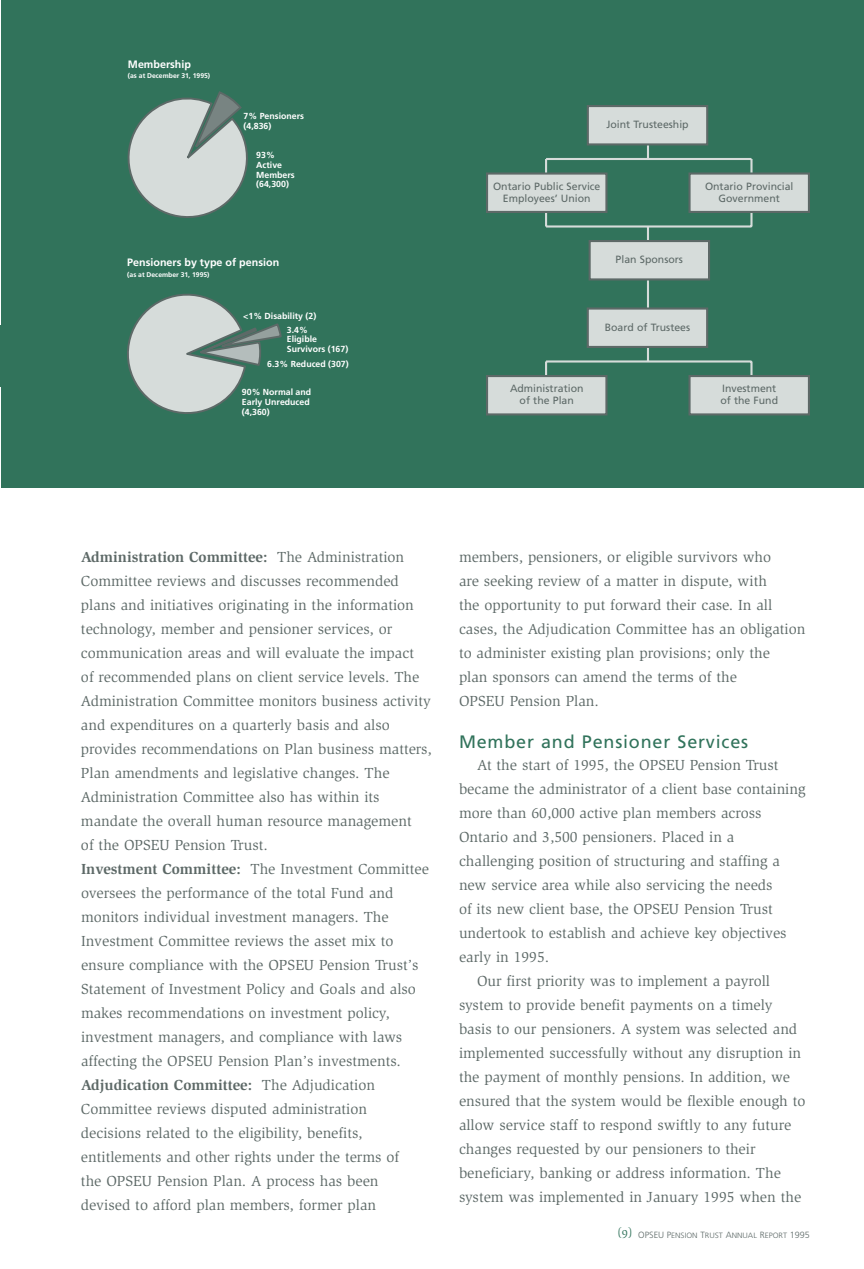
<style>
.page{position:relative;width:864px;height:1269px;background:#fff}
.page>*{position:absolute;margin:0;border:0;box-sizing:border-box;transform-origin:0 0}
.t1{font:18px "Frutiger";letter-spacing:.045em;color:#31735b}
.t2{font:15px/24px "Slimbach";color:#5d6967}
.t3{font:700 10.8px "Frutiger";color:#fff}
.t4{font:10.5px/12px "Frutiger";color:#5d6967;text-align:center}
.t5{font:700 8.7px/9.8px "Frutiger";color:#fff}
.t6{font:300 7.65px "Frutiger";color:#5d6967;scale:1.06 1}
.t7{font:700 6.9px "Frutiger";color:#fff}
.s1{font-weight:700}
.s2{font-family:"Slimbach";font-weight:400;font-size:12px;color:#31735b}
.s3{font-size:9px}
</style>
<div class="page">
<div style="left:1px;top:0;width:863px;height:487px;background:#31735b"></div>
<svg style="left:127px;top:91px;width:121px;height:127px"></svg>
<svg style="left:127px;top:293px;width:155px;height:121px"></svg>
<div style="left:588px;top:106px;width:119px;height:38px;background:#d6dcda"></div>
<div style="left:587px;top:105px;width:121px;height:40px;border:2px solid #5d6967"></div>
<div style="left:487px;top:174px;width:119px;height:38px;background:#d6dcda"></div>
<div style="left:486px;top:173px;width:122px;height:40px;border:2px solid #5d6967"></div>
<div style="left:690px;top:174px;width:119px;height:38px;background:#d6dcda"></div>
<div style="left:689px;top:173px;width:121px;height:40px;border:2px solid #5d6967"></div>
<div style="left:590px;top:241px;width:119px;height:38px;background:#d6dcda"></div>
<div style="left:589px;top:240px;width:121px;height:40px;border:2px solid #5d6967"></div>
<div style="left:588px;top:309px;width:119px;height:38px;background:#d6dcda"></div>
<div style="left:587px;top:308px;width:121px;height:40px;border:2px solid #5d6967"></div>
<div style="left:487px;top:376px;width:119px;height:38px;background:#d6dcda"></div>
<div style="left:486px;top:375px;width:122px;height:40px;border:2px solid #5d6967"></div>
<div style="left:690px;top:376px;width:119px;height:38px;background:#d6dcda"></div>
<div style="left:689px;top:375px;width:121px;height:40px;border:2px solid #5d6967"></div>
<svg style="left:647px;top:146px;width:2px;height:12px"></svg>
<hr style="left:546px;top:158px;width:206px;height:2px;background:#d6dcda">
<svg style="left:545px;top:159px;width:2px;height:13px"></svg>
<svg style="left:750px;top:159px;width:3px;height:13px"></svg>
<svg style="left:545px;top:213px;width:2px;height:13px"></svg>
<svg style="left:750px;top:213px;width:3px;height:13px"></svg>
<hr style="left:546px;top:225px;width:206px;height:3px;background:#d6dcda">
<svg style="left:647px;top:228px;width:2px;height:12px"></svg>
<hr style="left:647px;top:280px;width:2px;height:28px;background:#d6dcda">
<svg style="left:647px;top:348px;width:2px;height:12px"></svg>
<hr style="left:546px;top:360px;width:206px;height:3px;background:#d6dcda">
<svg style="left:545px;top:362px;width:2px;height:13px"></svg>
<svg style="left:750px;top:362px;width:3px;height:13px"></svg>
<hr style="left:0;top:325px;width:1px;height:62px;background:#31735b">
<p class="t3" style="left:128px;top:60px;width:65px">Membership</p>
<p class="t7" style="left:128px;top:73px;width:84px">(as at December 31, 1995)</p>
<p class="t5" style="left:244px;top:112px;width:62px">7% Pensioners (4,836)</p>
<p class="t5" style="left:256px;top:151px;width:40px">93%<br>Active<br>Members (64,300)</p>
<p class="t3" style="left:127px;top:258px;width:153px">Pensioners by type of pension</p>
<p class="t7" style="left:127px;top:272px;width:84px">(as at December 31, 1995)</p>
<p class="t5" style="left:243px;top:312px;width:75px">&lt;1% Disability (2)</p>
<p class="t5" style="left:267px;top:360px;width:83px">6.3% Reduced (307)</p>
<p class="t5" style="left:242px;top:388px;width:71px">90% Normal and<br>Early Unreduced (4,360)</p>
<p class="t5" style="left:287px;top:325px;width:63px">3.4%<br>Eligible<br>Survivors (167)</p>
<p class="t4" style="left:606px;top:119px;width:84px">Joint Trusteeship</p>
<p class="t4" style="left:493px;top:181px;width:109px">Ontario Public Service<br>Employees’ Union</p>
<p class="t4" style="left:705px;top:181px;width:90px">Ontario Provincial<br>Government</p>
<p class="t4" style="left:616px;top:254px;width:69px">Plan Sponsors</p>
<p class="t4" style="left:605px;top:322px;width:87px">Board of Trustees</p>
<p class="t4" style="left:510px;top:383px;width:75px">Administration of the Plan</p>
<p class="t4" style="left:720px;top:383px;width:59px;text-align:left">Investment of the Fund</p>
<p class="t2" style="left:81px;top:546px;width:352px"><span class="s1">Administration Committee:</span> The Administration Committee reviews and discusses recommended plans and initiatives originating in the information technology, member and pensioner services, or communication areas and will evaluate the impact<br>of recommended plans on client service levels. The Administration Committee monitors business activity and expenditures on a quarterly basis and also provides recommendations on Plan business matters, Plan amendments and legislative changes. The Administration Committee also has within its mandate the overall human resource management<br>of the OPSEU Pension Trust.<br><span class="s1">Investment Committee:</span> The Investment Committee oversees the performance of the total Fund and monitors individual investment managers. The Investment Committee reviews the asset mix to ensure compliance with the OPSEU Pension Trust’s Statement of Investment Policy and Goals and also makes recommendations on investment policy, investment managers, and compliance with laws affecting the OPSEU Pension Plan’s investments.<br><span class="s1">Adjudication Committee:</span> The Adjudication Committee reviews disputed administration<br>decisions related to the eligibility, benefits, entitlements and other rights under the terms of<br>the OPSEU Pension Plan. A process has been<br>devised to afford plan members, former plan</p>
<p class="t2" style="left:459px;top:546px;width:348px">members, pensioners, or eligible survivors who<br>are seeking review of a matter in dispute, with<br>the opportunity to put forward their case. In all cases, the Adjudication Committee has an obligation to administer existing plan provisions; only the<br>plan sponsors can amend the terms of the<br>OPSEU Pension Plan.</p>
<p class="t1" style="left:459px;top:734px;width:291px">Member and Pensioner Services</p>
<p class="t2" style="left:477px;top:754px;width:303px">At the start of 1995, the OPSEU Pension Trust</p>
<p class="t2" style="left:459px;top:778px;width:348px">became the administrator of a client base containing</p>
<p class="t2" style="left:459px;top:802px;width:304px">more than 60,000 active plan members across</p>
<p class="t2" style="left:459px;top:826px;width:277px">Ontario and 3,500 pensioners. Placed in a</p>
<p class="t2" style="left:459px;top:850px;width:322px">challenging position of structuring and staffing a</p>
<p class="t2" style="left:459px;top:874px;width:315px">new service area while also servicing the needs</p>
<p class="t2" style="left:459px;top:898px;width:315px">of its new client base, the OPSEU Pension Trust</p>
<p class="t2" style="left:459px;top:922px;width:329px">undertook to establish and achieve key objectives</p>
<p class="t2" style="left:459px;top:946px;width:92px">early in 1995.</p>
<p class="t2" style="left:477px;top:970px;width:295px">Our first priority was to implement a payroll</p>
<p class="t2" style="left:459px;top:994px;width:315px">system to provide benefit payments on a timely</p>
<p class="t2" style="left:459px;top:1018px;width:340px">basis to our pensioners. A system was selected and</p>
<p class="t2" style="left:459px;top:1042px;width:344px">implemented successfully without any disruption in</p>
<p class="t2" style="left:459px;top:1066px;width:333px">the payment of monthly pensions. In addition, we</p>
<p class="t2" style="left:459px;top:1090px;width:348px">ensured that the system would be flexible enough to</p>
<p class="t2" style="left:459px;top:1114px;width:334px">allow service staff to respond swiftly to any future</p>
<p class="t2" style="left:459px;top:1138px;width:298px">changes requested by our pensioners to their</p>
<p class="t2" style="left:459px;top:1162px;width:323px">beneficiary, banking or address information. The</p>
<p class="t2" style="left:459px;top:1186px;width:344px">system was implemented in January 1995 when the</p>
<p class="t6" style="left:617px;top:1232px;width:183px"><span class="s2">(9)</span> <span class="s3">OPSEU P</span>ENSION <span class="s3">T</span>RUST <span class="s3">A</span>NNUAL <span class="s3">R</span>EPORT <span class="s3">1995</span></p>
</div>
